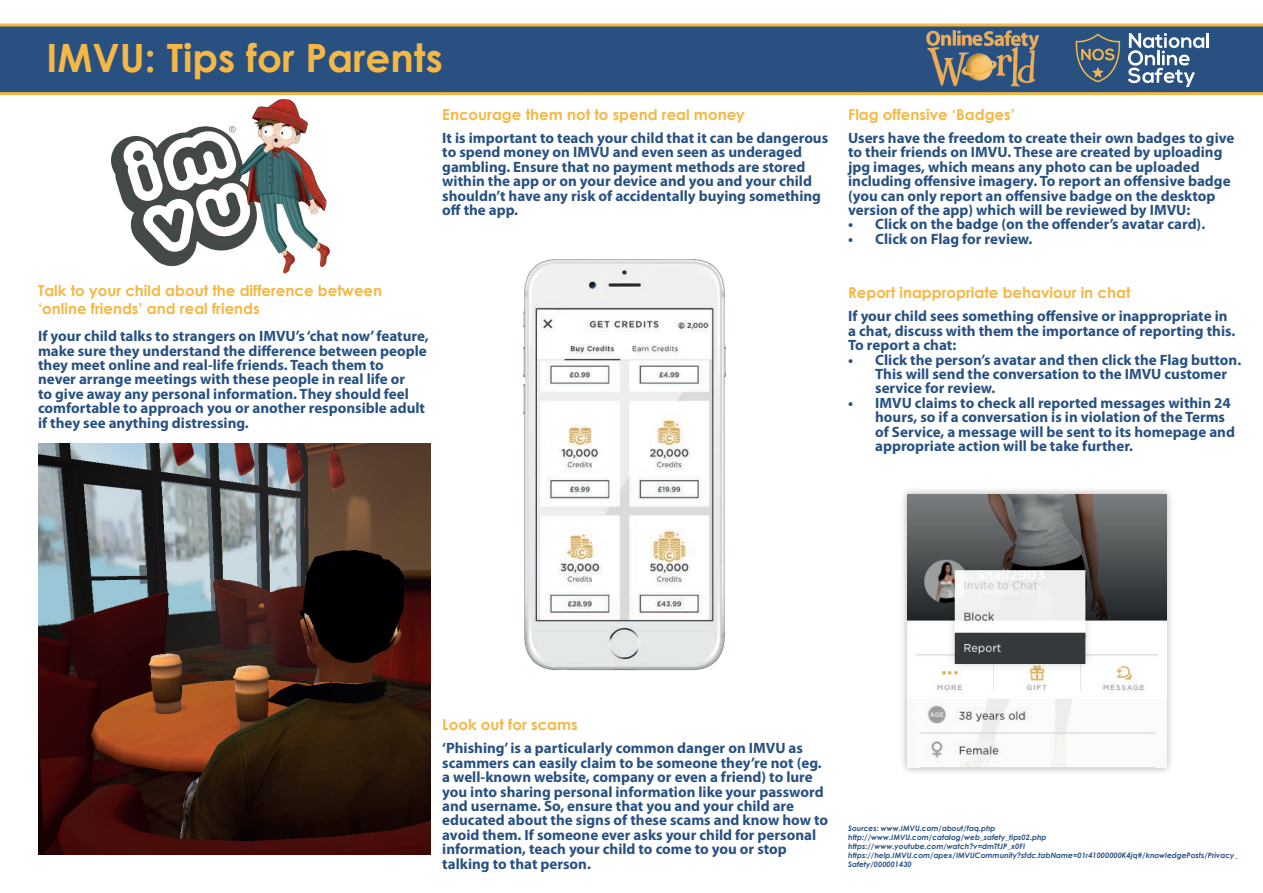
<style>
.page{position:relative;width:1263px;height:893px;background:#fff}
.page>*{position:absolute;margin:0;border:0;box-sizing:border-box;transform-origin:0 0}
.t1{font:700 39px "Century Gothic";color:#f5b844}
.t2{font:700 15px/14.4px "Myriad Pro";color:#285182}
.t3{font:700 15px/18px "Century Gothic";color:#f5b844}
.t4{font:italic 700 7.5px/9px "Century Gothic";color:#285182}
</style>
<div class="page">
<svg style="left:0;top:23px;width:1263px;height:72px;background:#3d5c7d"></svg>
<hr style="left:1206px;top:33px;width:3px;height:15px;background:#fff">
<img style="left:111px;top:126px;width:121px;height:141px">
<svg style="left:1128px;top:33px;width:76px;height:54px"></svg>
<svg style="left:1075px;top:33px;width:46px;height:58px;background:#4a6277"></svg>
<img style="left:923px;top:29px;width:118px;height:58px">
<img style="left:232px;top:95px;width:110px;height:179px">
<img style="left:38px;top:443px;width:393px;height:412px">
<div style="left:900px;top:486px;width:274px;height:289px;background:#231f20;opacity:.38"></div>
<img style="left:908px;top:494px;width:258px;height:273px">
<img style="left:523px;top:259px;width:203px;height:412px">
<h1 class="t1" style="left:47px;top:28px;width:398px">IMVU: Tips for Parents</h1>
<p class="t3" style="left:442px;top:105px;width:304px">Encourage them not to spend real money</p>
<p class="t2" style="left:442px;top:131px;width:387px">It is important to teach your child that it can be dangerous to spend money on IMVU and even seen as underaged gambling. Ensure that no payment methods are stored within the app or on your device and you and your child shouldn’t have any risk of accidentally buying something off the app.</p>
<p class="t3" style="left:38px;top:281px;width:346px">Talk to your child about the difference between ‘online friends’ and real friends</p>
<p class="t2" style="left:38px;top:329px;width:392px">If your child talks to strangers on IMVU’s ‘chat now’ feature, make sure they understand the difference between people they meet online and real-life friends. Teach them to<br>never arrange meetings with these people in real life or<br>to give away any personal information. They should feel comfortable to approach you or another responsible adult if they see anything distressing.</p>
<p class="t3" style="left:848px;top:105px;width:168px">Flag offensive ‘Badges’</p>
<p class="t2" style="left:848px;top:131px;width:388px">Users have the freedom to create their own badges to give to their friends on IMVU. These are created by uploading jpg images, which means any photo can be uploaded including offensive imagery. To report an offensive badge (you can only report an offensive badge on the desktop version of the app) which will be reviewed by IMVU:</p>
<p class="t2" style="left:848px;top:217px;width:359px">• Click on the badge (on the offender’s avatar card).</p>
<p class="t2" style="left:848px;top:232px;width:186px">• Click on Flag for review.</p>
<p class="t3" style="left:848px;top:283px;width:284px">Report inappropriate behaviour in chat</p>
<p class="t2" style="left:848px;top:309px;width:389px">If your child sees something offensive or inappropriate in a chat, discuss with them the importance of reporting this.<br>To report a chat:</p>
<p class="t2" style="left:875px;top:352px;width:368px;text-indent:-27px">• Click the person’s avatar and then click the Flag button.<br>This will send the conversation to the IMVU customer service for review.</p>
<p class="t2" style="left:875px;top:396px;width:361px;text-indent:-27px">• IMVU claims to check all reported messages within 24 hours, so if a conversation is in violation of the Terms of Service, a message will be sent to its homepage and appropriate action will be take further.</p>
<p class="t3" style="left:442px;top:715px;width:137px">Look out for scams</p>
<p class="t2" style="left:442px;top:741px;width:388px">‘Phishing’ is a particularly common danger on IMVU as scammers can easily claim to be someone they’re not (eg. a well-known website, company or even a friend) to lure you into sharing personal information like your password and username. So, ensure that you and your child are educated about the signs of these scams and know how to avoid them. If someone ever asks your child for personal information, teach your child to come to you or stop talking to that person.</p>
<p class="t4" style="left:848px;top:823px;width:392px">Sources: www.IMVU.com/about/faq.php<br>http://www.IMVU.com/catalog/web_safety_tips02.php<br>https://www.youtube.com/watch?v=dmTfJP_x0FI https://help.IMVU.com/apex/IMVUCommunity?sfdc.tabName=01r41000000K4jq#/knowledgePosts/Privacy_ Safety/000001430</p>
</div>
